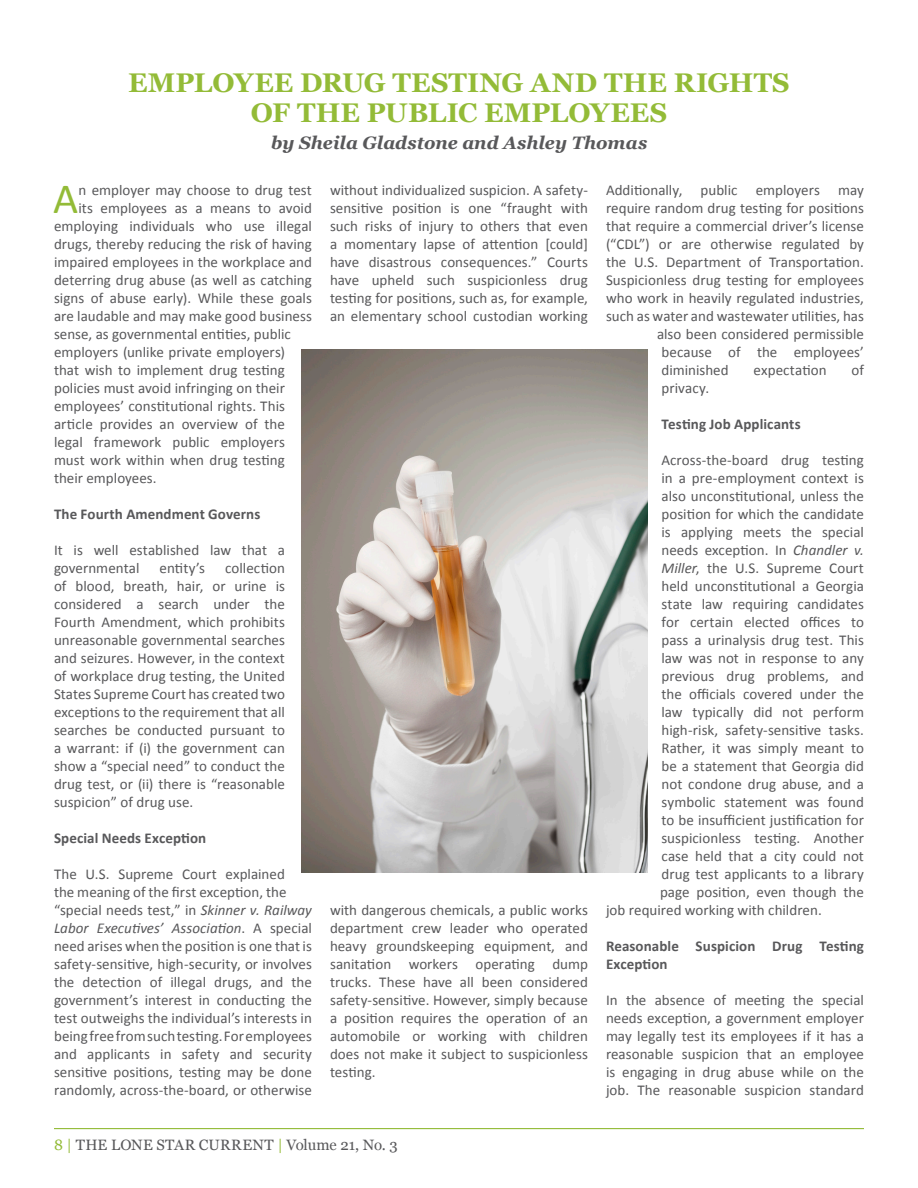
<style>
.page{position:relative;width:918px;height:1188px;background:#fff}
.page>*{position:absolute;margin:0;border:0;box-sizing:border-box;transform-origin:0 0}
.first_paragraph{font:43.35px "Calibri";color:#93bb37}
.Heading{font:700 27px/30px "Georgia";color:#93bb37;text-align:center}
.Heading-2{font:italic 700 18px "Georgia";color:#58585a}
.body{font:15px/18px "Calibri";letter-spacing:.005em;color:#58585a;text-align:justify}
.first_paragraph-2{font:15px "Calibri";color:#58585a}
.body-2{font:700 15px/18px "Calibri";letter-spacing:.005em;color:#58585a}
.t1{font:15px "Georgia";letter-spacing:.01em;color:#58585a}
.s1{font-style:italic}
.s2{color:#93bb37}
</style>
<div class="page">
<hr style="left:54px;top:1128px;width:810px;height:1px;background:#93bb37">
<img style="left:301px;top:350px;width:346px;height:523px">
<p class="Heading" style="left:128px;top:67px;width:663px">EMPLOYEE DRUG TESTING AND THE RIGHTS<br>OF THE PUBLIC EMPLOYEES</p>
<p class="Heading-2" style="left:271px;top:132px;width:378px">by Sheila Gladstone and Ashley Thomas</p>
<p class="first_paragraph" style="left:53px;top:171px;width:27px">A</p>
<p class="first_paragraph-2" style="left:78px;top:180px;width:235px">n employer may choose to drug test</p>
<p class="first_paragraph-2" style="left:78px;top:198px;width:235px">its employees as a means to avoid</p>
<p class="first_paragraph-2" style="left:54px;top:216px;width:259px">employing individuals who use illegal</p>
<p class="first_paragraph-2" style="left:54px;top:234px;width:260px">drugs, thereby reducing the risk of having</p>
<p class="first_paragraph-2" style="left:54px;top:252px;width:259px">impaired employees in the workplace and</p>
<p class="first_paragraph-2" style="left:54px;top:270px;width:260px">deterring drug abuse (as well as catching</p>
<p class="first_paragraph-2" style="left:54px;top:288px;width:259px">signs of abuse early). While these goals</p>
<p class="first_paragraph-2" style="left:54px;top:306px;width:259px">are laudable and may make good business</p>
<p class="first_paragraph-2" style="left:54px;top:324px;width:239px">sense, as governmental entities, public</p>
<p class="first_paragraph-2" style="left:54px;top:342px;width:232px">employers (unlike private employers)</p>
<p class="first_paragraph-2" style="left:54px;top:360px;width:233px">that wish to implement drug testing</p>
<p class="first_paragraph-2" style="left:54px;top:378px;width:232px">policies must avoid infringing on their</p>
<p class="first_paragraph-2" style="left:54px;top:396px;width:233px">employees’ constitutional rights. This</p>
<p class="first_paragraph-2" style="left:54px;top:414px;width:233px">article provides an overview of the</p>
<p class="first_paragraph-2" style="left:54px;top:432px;width:233px">legal framework public employers</p>
<p class="first_paragraph-2" style="left:54px;top:450px;width:233px">must work within when drug testing</p>
<p class="first_paragraph-2" style="left:54px;top:468px;width:104px">their employees.</p>
<p class="body-2" style="left:54px;top:505px;width:208px">The Fourth Amendment Governs</p>
<p class="body" style="left:54px;top:541px;width:232px">It is well established law that a governmental</p>
<p class="body" style="left:160px;top:559px;width:47px">entity’s</p>
<p class="body" style="left:54px;top:559px;width:233px;text-indent:171px">collection of blood, breath, hair, or urine is considered a search under the Fourth Amendment, which prohibits unreasonable governmental searches and seizures. However, in the context of workplace drug testing, the United States Supreme Court has created two exceptions to the requirement that all searches be conducted pursuant to a warrant: if (i) the government can show a “special need” to conduct the drug test, or (ii) there is “reasonable suspicion” of drug use.</p>
<p class="body-2" style="left:54px;top:829px;width:154px">Special Needs Exception</p>
<p class="body" style="left:54px;top:865px;width:260px;text-align:left">The U.S. Supreme Court explained<br>the meaning of the first exception, the “special needs test,” in <span class="s1">Skinner v. Railway Labor Executives’ Association</span>. A special need arises when the position is one that is safety-sensitive, high-security, or involves the detection of illegal drugs, and the government’s interest in conducting the test outweighs the individual’s interests in being free from such testing. For employees and applicants in safety and security sensitive positions, testing may be done randomly, across-the-board, or otherwise</p>
<p class="body" style="left:330px;top:181px;width:260px">without individualized suspicion. A safety&shy;sensitive position is one “fraught with such risks of injury to others that even a momentary lapse of attention [could] have disastrous consequences.” Courts have upheld such suspicionless drug testing for positions, such as, for example, an elementary school custodian working</p>
<p class="body" style="left:330px;top:901px;width:260px">with dangerous chemicals, a public works department crew leader who operated heavy groundskeeping equipment, and sanitation workers operating dump trucks. These have all been considered safety-sensitive. However, simply because a position requires the operation of an automobile or working with children does not make it subject to suspicionless testing.</p>
<p class="t1" style="left:54px;top:1136px;width:345px"><span class="s2">8 |</span> THE LONE STAR CURRENT <span class="s2">|</span> Volume 21, No. 3</p>
<p class="body" style="left:606px;top:181px;width:259px">Additionally, public employers may</p>
<p class="body" style="left:606px;top:199px;width:259px">require random drug testing for positions</p>
<p class="body" style="left:606px;top:217px;width:259px">that require a commercial driver’s license</p>
<p class="body" style="left:606px;top:235px;width:260px">(“CDL”) or are otherwise regulated by</p>
<p class="body" style="left:606px;top:253px;width:259px">the U.S. Department of Transportation.</p>
<p class="body" style="left:606px;top:271px;width:259px">Suspicionless drug testing for employees</p>
<p class="body" style="left:606px;top:289px;width:259px">who work in heavily regulated industries,</p>
<p class="body" style="left:606px;top:307px;width:259px">such as water and wastewater utilities, has</p>
<p class="body" style="left:657px;top:325px;width:209px">also been considered permissible</p>
<p class="body" style="left:662px;top:343px;width:204px">because of the employees’</p>
<p class="body" style="left:662px;top:361px;width:69px">diminished</p>
<p class="body" style="left:754px;top:361px;width:75px">expectation</p>
<p class="body" style="left:851px;top:361px;width:14px">of</p>
<p class="body" style="left:662px;top:379px;width:49px">privacy.</p>
<p class="body-2" style="left:662px;top:415px;width:141px">Testing Job Applicants</p>
<p class="body" style="left:662px;top:451px;width:204px">Across-the-board drug testing</p>
<p class="body" style="left:662px;top:469px;width:204px">in a pre-employment context is</p>
<p class="body" style="left:662px;top:487px;width:204px">also unconstitutional, unless the</p>
<p class="body" style="left:662px;top:505px;width:204px">position for which the candidate</p>
<p class="body" style="left:662px;top:523px;width:204px">is applying meets the special</p>
<p class="body" style="left:662px;top:541px;width:204px">needs exception. In <span class="s1">Chandler v.</span></p>
<p class="body" style="left:662px;top:559px;width:204px"><span class="s1">Miller</span>, the U.S. Supreme Court</p>
<p class="body" style="left:662px;top:577px;width:204px">held unconstitutional a Georgia</p>
<p class="body" style="left:662px;top:595px;width:204px">state law requiring candidates</p>
<p class="body" style="left:662px;top:613px;width:204px">for certain elected offices to</p>
<p class="body" style="left:662px;top:631px;width:204px">pass a urinalysis drug test. This</p>
<p class="body" style="left:662px;top:649px;width:204px">law was not in response to any</p>
<p class="body" style="left:662px;top:667px;width:204px">previous drug problems, and</p>
<p class="body" style="left:662px;top:685px;width:204px">the officials covered under the</p>
<p class="body" style="left:662px;top:703px;width:204px">law typically did not perform</p>
<p class="body" style="left:662px;top:721px;width:204px">high-risk, safety-sensitive tasks.</p>
<p class="body" style="left:662px;top:739px;width:204px">Rather, it was simply meant to</p>
<p class="body" style="left:662px;top:757px;width:204px">be a statement that Georgia did</p>
<p class="body" style="left:662px;top:775px;width:204px">not condone drug abuse, and a</p>
<p class="body" style="left:662px;top:793px;width:204px">symbolic statement was found</p>
<p class="body" style="left:662px;top:811px;width:204px">to be insufficient justification for</p>
<p class="body" style="left:662px;top:829px;width:204px">suspicionless testing. Another</p>
<p class="body" style="left:662px;top:847px;width:204px">case held that a city could not</p>
<p class="body" style="left:662px;top:865px;width:204px">drug test applicants to a library</p>
<p class="body" style="left:660px;top:883px;width:206px">page position, even though the</p>
<p class="body" style="left:606px;top:901px;width:217px">job required working with children.</p>
<p class="body-2" style="left:606px;top:937px;width:259px">Reasonable Suspicion Drug Testing<br>Exception</p>
<p class="body" style="left:606px;top:991px;width:260px">In the absence of meeting the special needs exception, a government employer may legally test its employees if it has a reasonable suspicion that an employee is engaging in drug abuse while on the job. The reasonable suspicion standard</p>
</div>
